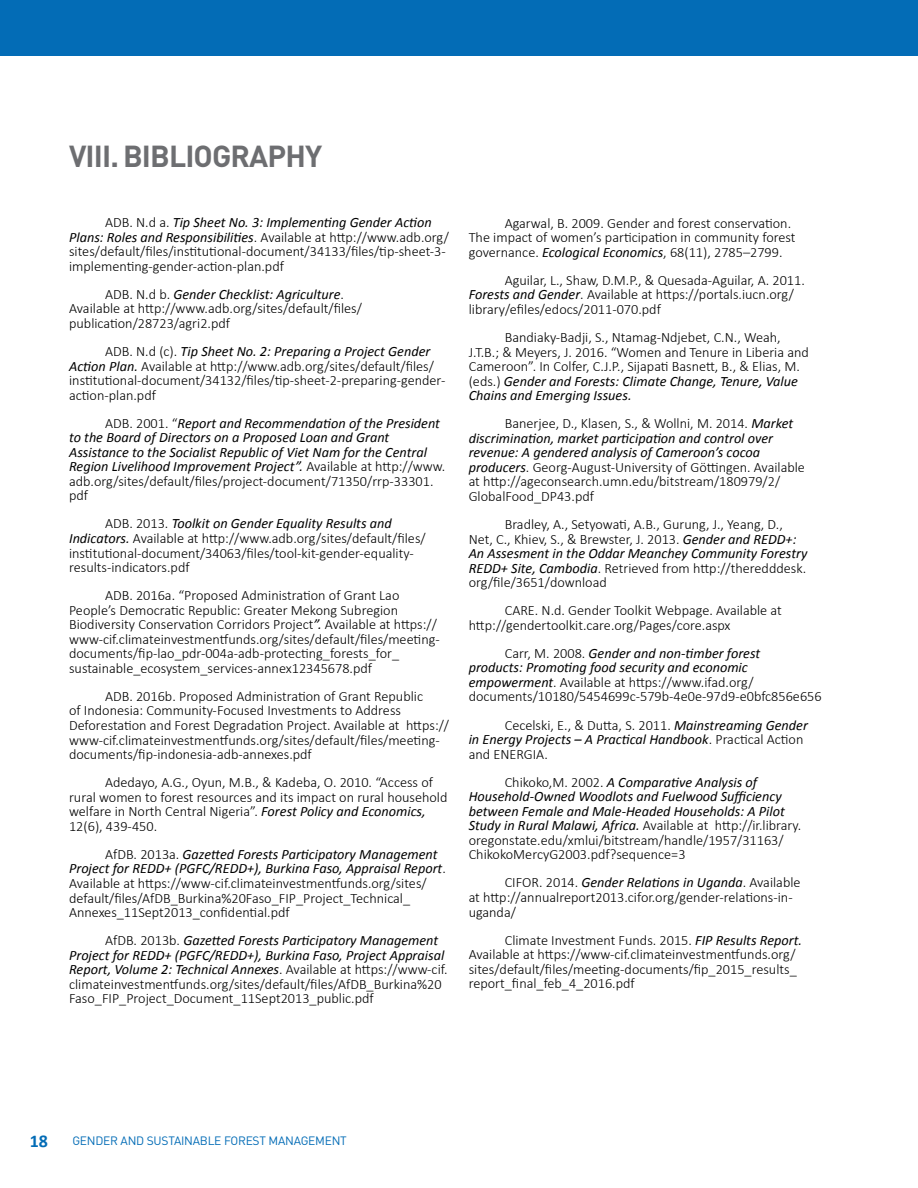
<style>
.page{position:relative;width:918px;height:1188px;background:#fff}
.page>*{position:absolute;margin:0;border:0;box-sizing:border-box;transform-origin:0 0}
.t1{font:700 30px "DIN";letter-spacing:-.03em;color:#6d6e71}
.t2{font:700 18px "Calibri";color:#036cb6}
.t3{font:300 14.25px/14.5px "Calibri";color:#000}
.t4{font:italic 14.25px/14.5px "Calibri";color:#000}
.t5{font:12px "DIN";letter-spacing:-.02em;color:#036cb6}
.s1{font-weight:400;font-style:italic}
.s2{font-weight:300;font-style:normal}
</style>
<div class="page">
<div style="left:0;top:0;width:918px;height:56px;background:#036cb6"></div>
<h1 class="t1" style="left:69px;top:136px;width:255px">VIII. BIBLIOGRAPHY</h1>
<p class="t3" style="left:69px;top:214px;width:381px;text-indent:36px">ADB. N.d a. <span class="s1">Tip Sheet No. 3: Implementing Gender Action Plans: Roles and Responsibilities</span>. Available at http://www.adb.org/ sites/default/files/institutional-document/34133/files/tip-sheet-3- implementing-gender-action-plan.pdf</p>
<p class="t3" style="left:69px;top:286px;width:294px;text-indent:36px">ADB. N.d b. <span class="s1">Gender Checklist: Agriculture</span>.<br>Available at http://www.adb.org/sites/default/files/ publication/28723/agri2.pdf</p>
<p class="t3" style="left:69px;top:343px;width:378px;text-indent:36px">ADB. N.d (c). <span class="s1">Tip Sheet No. 2: Preparing a Project Gender Action Plan.</span> Available at http://www.adb.org/sites/default/files/ institutional-document/34132/files/tip-sheet-2-preparing-gender&shy;action-plan.pdf</p>
<p class="t4" style="left:69px;top:415px;width:378px;text-indent:36px"><span class="s2">ADB. 2001. “</span>Report and Recommendation of the President to the Board of Directors on a Proposed Loan and Grant Assistance to the Socialist Republic of Viet Nam for the Central Region Livelihood Improvement Project”. <span class="s2">Available at http://www. adb.org/sites/default/files/project-document/71350/rrp-33301. pdf</span></p>
<p class="t3" style="left:69px;top:516px;width:358px;text-indent:36px">ADB. 2013. <span class="s1">Toolkit on Gender Equality Results and Indicators.</span> Available at http://www.adb.org/sites/default/files/ institutional-document/34063/files/tool-kit-gender-equality&shy;results-indicators.pdf</p>
<p class="t3" style="left:69px;top:587px;width:372px;text-indent:36px">ADB. 2016a. “Proposed Administration of Grant Lao People’s Democratic Republic: Greater Mekong Subregion Biodiversity Conservation Corridors Project<span class="s1">”.</span> Available at https:// www-cif.climateinvestmentfunds.org/sites/default/files/meeting&shy;documents/fip-lao_pdr-004a-adb-protecting_forests_for_ sustainable_ecosystem_services-annex12345678.pdf</p>
<p class="t3" style="left:69px;top:688px;width:381px;text-indent:36px">ADB. 2016b. Proposed Administration of Grant Republic<br>of Indonesia: Community-Focused Investments to Address Deforestation and Forest Degradation Project. Available at https:// www-cif.climateinvestmentfunds.org/sites/default/files/meeting&shy;documents/fip-indonesia-adb-annexes.pdf</p>
<p class="t3" style="left:69px;top:775px;width:380px;text-indent:36px">Adedayo, A.G., Oyun, M.B., &amp; Kadeba, O. 2010. “Access of rural women to forest resources and its impact on rural household welfare in North Central Nigeria”. <span class="s1">Forest Policy and Economics, </span>12(6), 439-450.</p>
<p class="t3" style="left:69px;top:846px;width:378px;text-indent:36px">AfDB. 2013a. <span class="s1">Gazetted Forests Participatory Management Project for REDD+ (PGFC/REDD+), Burkina Faso, Appraisal Report</span>.<br>Available at https://www-cif.climateinvestmentfunds.org/sites/ default/files/AfDB_Burkina%20Faso_FIP_Project_Technical_ Annexes_11Sept2013_confidential.pdf</p>
<p class="t3" style="left:69px;top:932px;width:380px;text-indent:36px">AfDB. 2013b. <span class="s1">Gazetted Forests Participatory Management Project for REDD+ (PGFC/REDD+), Burkina Faso, Project Appraisal Report, Volume 2: Technical Annexes</span>. Available at https://www-cif. climateinvestmentfunds.org/sites/default/files/AfDB_Burkina%20<br>Faso_FIP_Project_Document_11Sept2013_public.pdf</p>
<p class="t3" style="left:469px;top:215px;width:328px;text-indent:36px">Agarwal, B. 2009. Gender and forest conservation.<br>The impact of women’s participation in community forest governance. <span class="s1">Ecological Economics</span>, 68(11), 2785–2799.</p>
<p class="t3" style="left:469px;top:272px;width:338px;text-indent:36px">Aguilar, L., Shaw, D.M.P., &amp; Quesada-Aguilar, A. 2011.<br><span class="s1">Forests and Gender</span>. Available at https://portals.iucn.org/ library/efiles/edocs/2011-070.pdf</p>
<p class="t3" style="left:469px;top:329px;width:342px;text-indent:36px">Bandiaky-Badji, S., Ntamag-Ndjebet, C.N., Weah, J.T.B.; &amp; Meyers, J. 2016. “Women and Tenure in Liberia and Cameroon”. In Colfer, C.J.P., Sijapati Basnett, B., &amp; Elias, M. (eds.) <span class="s1">Gender and Forests: Climate Change, Tenure, Value Chains and Emerging Issues.</span></p>
<p class="t3" style="left:469px;top:416px;width:338px;text-indent:36px">Banerjee, D., Klasen, S., &amp; Wollni, M. 2014. <span class="s1">Market discrimination, market participation and control over revenue: A gendered analysis of Cameroon’s cocoa producers</span>. Georg-August-University of Göttingen. Available at http://ageconsearch.umn.edu/bitstream/180979/2/ GlobalFood_DP43.pdf</p>
<p class="t3" style="left:469px;top:516px;width:340px;text-indent:36px">Bradley, A., Setyowati, A.B., Gurung, J., Yeang, D., Net, C., Khiev, S., &amp; Brewster, J. 2013. <span class="s1">Gender and REDD+:<br>An Assesment in the Oddar Meanchey Community Forestry REDD+ Site, Cambodia</span>. Retrieved from http://theredddesk. org/file/3651/download</p>
<p class="t3" style="left:469px;top:603px;width:315px;text-indent:36px">CARE. N.d. Gender Toolkit Webpage. Available at http://gendertoolkit.care.org/Pages/core.aspx</p>
<p class="t3" style="left:469px;top:645px;width:354px;text-indent:36px">Carr, M. 2008. <span class="s1">Gender and non-timber forest<br>products: Promoting food security and economic empowerment</span>. Available at https://www.ifad.org/ documents/10180/5454699c-579b-4e0e-97d9-e0bfc856e656</p>
<p class="t4" style="left:469px;top:717px;width:341px;text-indent:36px"><span class="s2">Cecelski, E., &amp; Dutta, S. 2011.</span> Mainstreaming Gender in Energy Projects – A Practical Handbook<span class="s2">. Practical Action and ENERGIA.</span></p>
<p class="t4" style="left:469px;top:774px;width:334px;text-indent:36px"><span class="s2">Chikoko,M. 2002.</span> A Comparative Analysis of Household-Owned Woodlots and Fuelwood Sufficiency between Female and Male-Headed Households: A Pilot Study in Rural Malawi, Africa. <span class="s2">Available at http://ir.library. oregonstate.edu/xmlui/bitstream/handle/1957/31163/ ChikokoMercyG2003.pdf?sequence=3</span></p>
<p class="t3" style="left:469px;top:875px;width:333px;text-indent:36px">CIFOR. 2014. <span class="s1">Gender Relations in Uganda</span>. Available at http://annualreport2013.cifor.org/gender-relations-in&shy;uganda/</p>
<p class="t3" style="left:469px;top:932px;width:335px;text-indent:36px">Climate Investment Funds. 2015. <span class="s1">FIP Results Report.<br></span>Available at https://www-cif.climateinvestmentfunds.org/ sites/default/files/meeting-documents/fip_2015_results_ report_final_feb_4_2016.pdf</p>
<p class="t2" style="left:30px;top:1130px;width:20px">18</p>
<p class="t5" style="left:72px;top:1133px;width:276px">GENDER AND SUSTAINABLE FOREST MANAGEMENT</p>
</div>
